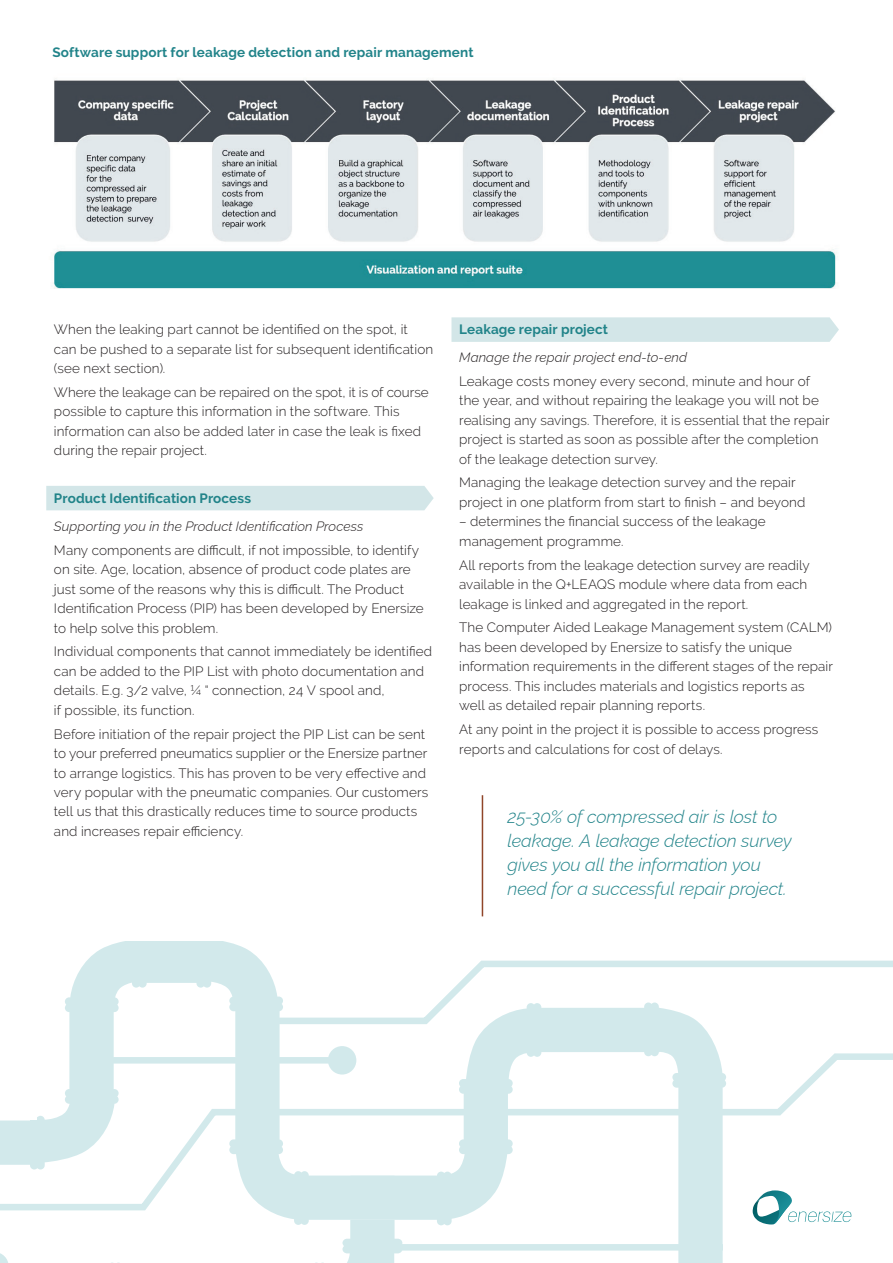
<style>
.page{position:relative;width:893px;height:1263px;background:#fff}
.page>*{position:absolute;margin:0;border:0;box-sizing:border-box;transform-origin:0 0}
.t1{font:italic 100 18px/24px "Raleway";letter-spacing:-.005em;color:#22848a}
.t2{font:300 13.5px/19.5px "Raleway";letter-spacing:.01em;color:#231f20}
.t3{font:700 13.5px "Raleway";letter-spacing:.01em;color:#22848a}
.t4{font:italic 100 13.5px "Raleway";letter-spacing:.005em;color:#231f20}
</style>
<div class="page">
<img style="left:54px;top:79px;width:784px;height:209px">
<div style="left:46px;top:486px;width:388px;height:24px;background:#d3e6e8"></div>
<svg style="left:65px;top:941px;width:192px;height:94px;fill:#d2e9eb"></svg>
<svg style="left:0;top:1035px;width:249px;height:140px"></svg>
<svg style="left:249px;top:957px;width:644px;height:218px"></svg>
<svg style="left:0;top:1175px;width:852px;height:88px"></svg>
<div style="left:860px;top:1103px;width:33px;height:160px;background:#fff"></div>
<div style="left:0;top:947px;width:36px;height:172px;background:#fff"></div>
<hr style="left:482px;top:795px;width:1px;height:121px;background:#904529">
<div style="left:451px;top:317px;width:388px;height:25px;background:#d3e6e8"></div>
<div style="left:723px;top:1229px;width:143px;height:34px;background:#fff"></div>
<p class="t3" style="left:52px;top:45px;width:423px">Software support for leakage detection and repair management</p>
<p class="t2" style="left:54px;top:319px;width:381px">When the leaking part cannot be identified on the spot, it can be pushed to a separate list for subsequent identification (see next section).</p>
<p class="t2" style="left:54px;top:382px;width:376px">Where the leakage can be repaired on the spot, it is of course possible to capture this information in the software. This information can also be added later in case the leak is fixed during the repair project.</p>
<p class="t3" style="left:54px;top:490px;width:199px">Product Identification Process</p>
<p class="t4" style="left:54px;top:515px;width:311px">Supporting you in the Product Identification Process</p>
<p class="t2" style="left:54px;top:540px;width:371px">Many components are difficult, if not impossible, to identify on site. Age, location, absence of product code plates are just some of the reasons why this is difficult. The Product Identification Process (PIP) has been developed by Enersize to help solve this problem.</p>
<p class="t2" style="left:54px;top:642px;width:380px">Individual components that cannot immediately be identified can be added to the PIP List with photo documentation and details. E.g. 3/2 valve, ¼ “ connection, 24 V spool and,<br>if possible, its function.</p>
<p class="t2" style="left:54px;top:724px;width:376px">Before initiation of the repair project the PIP List can be sent to your preferred pneumatics supplier or the Enersize partner to arrange logistics. This has proven to be very effective and very popular with the pneumatic companies. Our customers tell us that this drastically reduces time to source products and increases repair efficiency.</p>
<p class="t3" style="left:459px;top:321px;width:150px">Leakage repair project</p>
<p class="t4" style="left:459px;top:346px;width:229px">Manage the repair project end-to-end</p>
<p class="t2" style="left:459px;top:371px;width:372px">Leakage costs money every second, minute and hour of the year, and without repairing the leakage you will not be realising any savings. Therefore, it is essential that the repair project is started as soon as possible after the completion of the leakage detection survey.</p>
<p class="t2" style="left:459px;top:473px;width:348px">Managing the leakage detection survey and the repair project in one platform from start to finish – and beyond</p>
<p class="t2" style="left:459px;top:512px;width:308px">– determines the financial success of the leakage management programme.</p>
<p class="t2" style="left:459px;top:555px;width:352px">All reports from the leakage detection survey are readily available in the Q+LEAQS module where data from each leakage is linked and aggregated in the report.</p>
<p class="t2" style="left:459px;top:618px;width:375px">The Computer Aided Leakage Management system (CALM) has been developed by Enersize to satisfy the unique information requirements in the different stages of the repair process. This includes materials and logistics reports as well as detailed repair planning reports.</p>
<p class="t2" style="left:459px;top:719px;width:361px">At any point in the project it is possible to access progress reports and calculations for cost of delays.</p>
<h1 class="t1" style="left:508px;top:802px;width:285px">25-30% of compressed air is lost to leakage. A leakage detection survey gives you all the information you need for a successful repair project.</h1>
</div>
